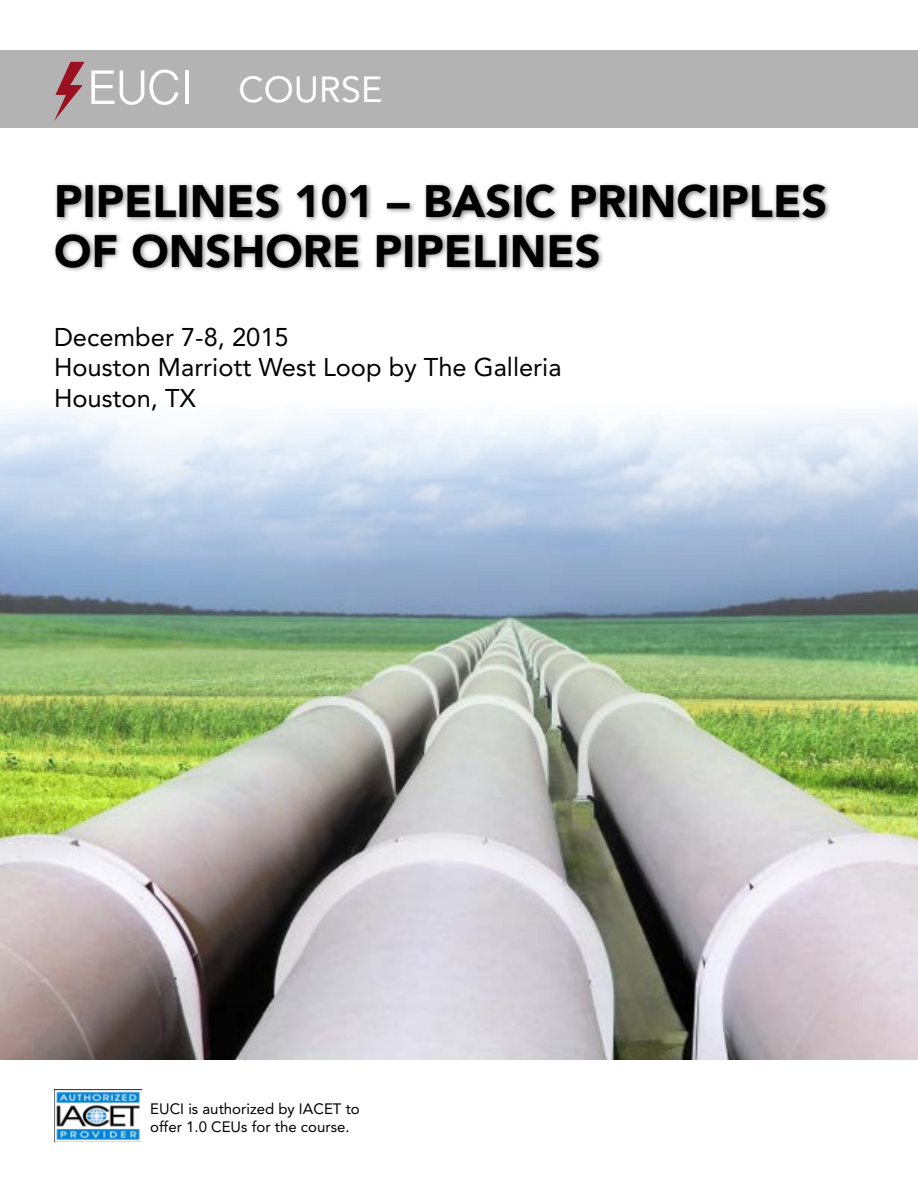
<style>
.page{position:relative;width:918px;height:1188px;background:#fff}
.page>*{position:absolute;margin:0;border:0;box-sizing:border-box;transform-origin:0 0}
.t1{font:900 45px/49.5px "Avenir LT Std";color:#000}
.t2{font:36px "Avenir LT Std";color:#fff}
.t3{font:25.5px/30.6px "Avenir LT Std";color:#000}
.t4{font:15px/18px "Avenir LT Std";color:#000}
</style>
<div class="page">
<img style="left:0;top:409px;width:918px;height:651px">
<div style="left:52px;top:181px;width:780px;height:92px;background:#000;opacity:.5"></div>
<div style="left:0;top:50px;width:918px;height:78px;background:#b3b3b3"></div>
<svg style="left:91px;top:70px;width:88px;height:35px"></svg>
<hr style="left:185px;top:70px;width:4px;height:34px;background:#fff">
<svg style="left:54px;top:62px;width:31px;height:59px"></svg>
<img style="left:54px;top:1090px;width:88px;height:52px">
<h2 class="t2" style="left:238px;top:68px;width:146px">COURSE</h2>
<h1 class="t1" style="left:54px;top:176px;width:775px">PIPELINES 101 – BASIC PRINCIPLES<br>OF ONSHORE PIPELINES</h1>
<p class="t3" style="left:54px;top:322px;width:509px">December 7-8, 2015<br>Houston Marriott West Loop by The Galleria<br>Houston, TX</p>
<p class="t4" style="left:150px;top:1100px;width:211px">EUCI is authorized by IACET to offer 1.0 CEUs for the course.</p>
</div>
